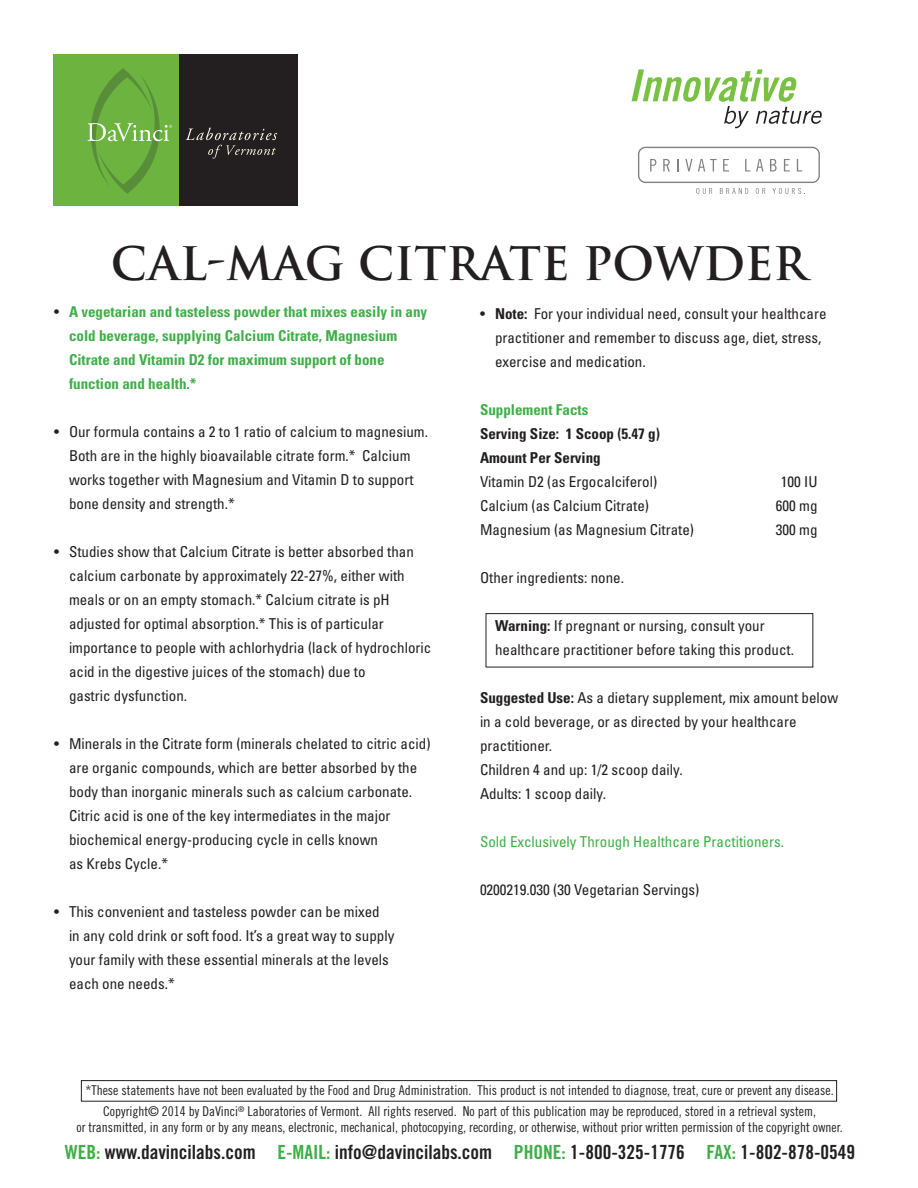
<style>
.page{position:relative;width:918px;height:1188px;background:#fff}
.page>*{position:absolute;margin:0;border:0;box-sizing:border-box;transform-origin:0 0}
.t1{font:700 45px "Trajan";color:#231f20}
.t2{font:19.5px "Trade Gothic Bold Cond Twenty";color:#231f20}
.t3{font:condensed 15px/24px "Univers";color:#231f20}
.t4{font:700 condensed 15px/24px "Univers";color:#40ae49}
.t5{font:condensed 15px "Univers";color:#40ae49}
.t6{font:700 condensed 15px/24px "Univers";color:#231f20}
.t7{font:13.5px/20.9px "Trade Gothic Cond Eighteen";color:#231f20;text-align:center}
.s1{font-weight:400;color:#231f20}
.s2{font-weight:700}
.s3{color:#40ae49}
</style>
<div class="page">
<div style="left:81px;top:1080px;width:756px;height:22px;border:1px solid #231f20"></div>
<div style="left:486px;top:613px;width:327px;height:54px;border:1px solid #231f20"></div>
<div style="left:638px;top:147px;width:182px;height:36px;border:1px solid #808285;border-radius:7px"></div>
<svg style="left:650px;top:159px;width:6px;height:13px"></svg>
<svg style="left:663px;top:159px;width:7px;height:13px"></svg>
<svg style="left:677px;top:159px;width:2px;height:13px"></svg>
<svg style="left:685px;top:159px;width:32px;height:13px"></svg>
<svg style="left:723px;top:159px;width:6px;height:13px"></svg>
<svg style="left:745px;top:159px;width:18px;height:13px"></svg>
<svg style="left:770px;top:159px;width:7px;height:13px"></svg>
<svg style="left:784px;top:159px;width:6px;height:13px"></svg>
<svg style="left:797px;top:159px;width:5px;height:13px"></svg>
<svg style="left:696px;top:188px;width:16px;height:6px"></svg>
<svg style="left:720px;top:188px;width:28px;height:6px"></svg>
<svg style="left:756px;top:188px;width:9px;height:6px"></svg>
<svg style="left:773px;top:188px;width:32px;height:6px"></svg>
<div style="left:54px;top:54px;width:126px;height:152px;background:#6cb43f"></div>
<div style="left:180px;top:54px;width:118px;height:152px;background:#231f20"></div>
<svg style="left:87px;top:68px;width:85px;height:126px"></svg>
<svg style="left:186px;top:128px;width:91px;height:31px"></svg>
<svg style="left:632px;top:69px;width:190px;height:59px"></svg>
<h1 class="t1" style="left:111px;top:236px;width:698px">CAL-MAG CITRATE POWDER</h1>
<p class="t4" style="left:69px;top:300px;width:360px;text-indent:-15px"><span class="s1">•</span> A vegetarian and tasteless powder that mixes easily in any cold beverage, supplying Calcium Citrate, Magnesium Citrate and Vitamin D2 for maximum support of bone function and health.*</p>
<p class="t3" style="left:69px;top:420px;width:361px;text-indent:-15px">• Our formula contains a 2 to 1 ratio of calcium to magnesium.<br>Both are in the highly bioavailable citrate form.* Calcium works together with Magnesium and Vitamin D to support bone density and strength.*</p>
<p class="t3" style="left:69px;top:540px;width:364px;text-indent:-15px">• Studies show that Calcium Citrate is better absorbed than calcium carbonate by approximately 22-27%, either with meals or on an empty stomach.* Calcium citrate is pH adjusted for optimal absorption.* This is of particular importance to people with achlorhydria (lack of hydrochloric acid in the digestive juices of the stomach) due to<br>gastric dysfunction.</p>
<p class="t3" style="left:69px;top:732px;width:363px;text-indent:-15px">• Minerals in the Citrate form (minerals chelated to citric acid) are organic compounds, which are better absorbed by the body than inorganic minerals such as calcium carbonate.<br>Citric acid is one of the key intermediates in the major biochemical energy-producing cycle in cells known<br>as Krebs Cycle.*</p>
<p class="t3" style="left:69px;top:900px;width:327px;text-indent:-15px">• This convenient and tasteless powder can be mixed<br>in any cold drink or soft food. It’s a great way to supply your family with these essential minerals at the levels each one needs.*</p>
<p class="t3" style="left:495px;top:301px;width:333px;text-indent:-15px">• <span class="s2">Note:</span> For your individual need, consult your healthcare practitioner and remember to discuss age, diet, stress, exercise and medication.</p>
<p class="t4" style="left:480px;top:397px;width:110px">Supplement Facts</p>
<p class="t6" style="left:480px;top:421px;width:181px">Serving Size: 1 Scoop (5.47 g)<br>Amount Per Serving</p>
<p class="t3" style="left:480px;top:469px;width:179px">Vitamin D2 (as Ergocalciferol)</p>
<p class="t3" style="left:781px;top:469px;width:38px">100 IU</p>
<p class="t3" style="left:480px;top:493px;width:171px">Calcium (as Calcium Citrate)</p>
<p class="t3" style="left:776px;top:493px;width:43px">600 mg</p>
<p class="t3" style="left:480px;top:517px;width:216px">Magnesium (as Magnesium Citrate)</p>
<p class="t3" style="left:776px;top:517px;width:43px">300 mg</p>
<p class="t3" style="left:480px;top:565px;width:146px">Other ingredients: none.</p>
<p class="t3" style="left:495px;top:613px;width:301px"><span class="s2">Warning:</span> If pregnant or nursing, consult your healthcare practitioner before taking this product.</p>
<p class="t3" style="left:480px;top:685px;width:360px"><span class="s2">Suggested Use:</span> As a dietary supplement, mix amount below in a cold beverage, or as directed by your healthcare practitioner.<br>Children 4 and up: 1/2 scoop daily.<br>Adults: 1 scoop daily.</p>
<p class="t5" style="left:480px;top:832px;width:306px">Sold Exclusively Through Healthcare Practitioners.</p>
<p class="t3" style="left:480px;top:877px;width:221px">0200219.030 (30 Vegetarian Servings)</p>
<p class="t7" style="left:86px;top:1080px;width:750px">*These statements have not been evaluated by the Food and Drug Administration. This product is not intended to diagnose, treat, cure or prevent any disease.<br>Copyright© 2014 by DaVinci<sup>®</sup> Laboratories of Vermont. All rights reserved. No part of this publication may be reproduced, stored in a retrieval system,</p>
<p class="t7" style="left:76px;top:1117px;width:768px">or transmitted, in any form or by any means, electronic, mechanical, photocopying, recording, or otherwise, without prior written permission of the copyright owner.</p>
<h2 class="t2" style="left:65px;top:1140px;width:792px"><span class="s3">WEB:</span> www.davincilabs.com <span class="s3">E-MAIL:</span> info@davincilabs.com <span class="s3">PHONE:</span> 1-800-325-1776 <span class="s3">FAX:</span> 1-802-878-0549</h2>
</div>
